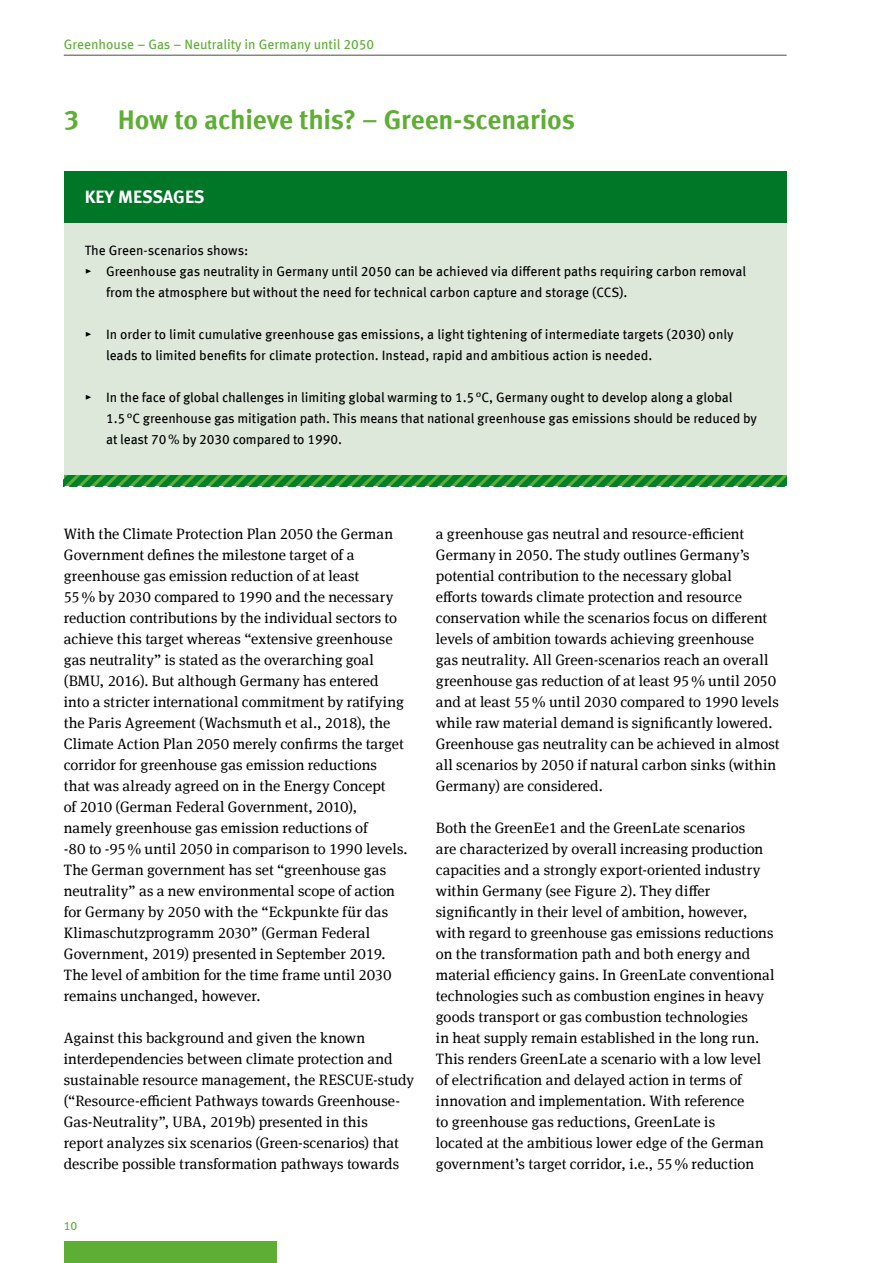
<style>
.page{position:relative;width:893px;height:1263px;background:#fff}
.page>*{position:absolute;margin:0;border:0;box-sizing:border-box;transform-origin:0 0}
.Innenseiten_P_Copytext{font:700 27px "Meta Offc";letter-spacing:-.01em;color:#5ead35}
.Infoboxen_H3_Head_Infobox{font:700 18px "Meta Offc";letter-spacing:-.01em;color:#fff}
.Innenseiten_P_Copytext-2{font:15px/21px "Meta Serif Offc";letter-spacing:.005em;color:#000}
.Infoboxen_P_Copy_Infobox_über_zwei_Spalt{font:13.5px/21px "Meta Offc";letter-spacing:-.005em;color:#000}
.t1{font:13.5px "Meta Offc";color:#5ead35}
.t2{font:12px "Meta Offc";color:#5ead35}
.s1{font-family:"Meta Serif Offc"}
</style>
<div class="page">
<div style="left:64px;top:1242px;width:212px;height:21px;background:#5ead35"></div>
<hr style="left:64px;top:55px;width:723px;height:1px;background:#4b4b4d">
<div style="left:64px;top:171px;width:723px;height:52px;background:#007627"></div>
<div style="left:64px;top:223px;width:723px;height:263px;background:#dee8da"></div>
<svg style="left:64px;top:476px;width:723px;height:10px;background:#1f8f2c"></svg>
<p class="t1" style="left:64px;top:36px;width:312px">Greenhouse – Gas – Neutrality in Germany until 2050</p>
<p class="Innenseiten_P_Copytext" style="left:64px;top:104px;width:17px">3</p>
<p class="Innenseiten_P_Copytext" style="left:118px;top:104px;width:459px">How to achieve this? – Green-scenarios</p>
<h3 class="Infoboxen_H3_Head_Infobox" style="left:85px;top:186px;width:121px">KEY MESSAGES</h3>
<p class="Infoboxen_P_Copy_Infobox_über_zwei_Spalt" style="left:85px;top:240px;width:165px">The Green-scenarios shows:</p>
<p class="Infoboxen_P_Copy_Infobox_über_zwei_Spalt" style="left:106px;top:261px;width:642px;text-indent:-21px"><span class="s1">▸</span> Greenhouse gas neutrality in Germany until 2050 can be achieved via different paths requiring carbon removal from the atmosphere but without the need for technical carbon capture and storage (CCS).</p>
<p class="Infoboxen_P_Copy_Infobox_über_zwei_Spalt" style="left:106px;top:324px;width:629px;text-indent:-21px"><span class="s1">▸</span> In order to limit cumulative greenhouse gas emissions, a light tightening of intermediate targets (2030) only leads to limited benefits for climate protection. Instead, rapid and ambitious action is needed.</p>
<p class="Infoboxen_P_Copy_Infobox_über_zwei_Spalt" style="left:106px;top:387px;width:652px;text-indent:-21px"><span class="s1">▸</span> In the face of global challenges in limiting global warming to 1.5°C, Germany ought to develop along a global<br>1.5°C greenhouse gas mitigation path. This means that national greenhouse gas emissions should be reduced by at least 70% by 2030 compared to 1990.</p>
<p class="Innenseiten_P_Copytext-2" style="left:64px;top:523px;width:345px">With the Climate Protection Plan 2050 the German Government defines the milestone target of a greenhouse gas emission reduction of at least<br>55% by 2030 compared to 1990 and the necessary reduction contributions by the individual sectors to achieve this target whereas “extensive greenhouse gas neutrality” is stated as the overarching goal (BMU, 2016). But although Germany has entered into a stricter international commitment by ratifying the Paris Agreement (Wachsmuth et al., 2018), the Climate Action Plan 2050 merely confirms the target corridor for greenhouse gas emission reductions<br>that was already agreed on in the Energy Concept<br>of 2010 (German Federal Government, 2010), namely greenhouse gas emission reductions of<br>-80 to -95% until 2050 in comparison to 1990 levels.<br>The German government has set “greenhouse gas neutrality” as a new environmental scope of action for Germany by 2050 with the “Eckpunkte für das Klimaschutzprogramm 2030” (German Federal Government, 2019) presented in September 2019.<br>The level of ambition for the time frame until 2030 remains unchanged, however.</p>
<p class="Innenseiten_P_Copytext-2" style="left:64px;top:1027px;width:352px">Against this background and given the known interdependencies between climate protection and sustainable resource management, the RESCUE-study (“Resource-efficient Pathways towards Greenhouse-Gas-Neutrality”, UBA, 2019b) presented in this<br>report analyzes six scenarios (Green-scenarios) that describe possible transformation pathways towards</p>
<p class="t2" style="left:64px;top:1218px;width:15px">10</p>
<p class="Innenseiten_P_Copytext-2" style="left:436px;top:523px;width:345px">a greenhouse gas neutral and resource-efficient Germany in 2050. The study outlines Germany’s potential contribution to the necessary global<br>efforts towards climate protection and resource conservation while the scenarios focus on different levels of ambition towards achieving greenhouse gas neutrality. All Green-scenarios reach an overall greenhouse gas reduction of at least 95% until 2050 and at least 55% until 2030 compared to 1990 levels while raw material demand is significantly lowered.<br>Greenhouse gas neutrality can be achieved in almost all scenarios by 2050 if natural carbon sinks (within Germany) are considered.</p>
<p class="Innenseiten_P_Copytext-2" style="left:436px;top:817px;width:340px">Both the GreenEe1 and the GreenLate scenarios<br>are characterized by overall increasing production capacities and a strongly export-oriented industry within Germany (see Figure 2). They differ significantly in their level of ambition, however, with regard to greenhouse gas emissions reductions on the transformation path and both energy and material efficiency gains. In GreenLate conventional technologies such as combustion engines in heavy goods transport or gas combustion technologies<br>in heat supply remain established in the long run.<br>This renders GreenLate a scenario with a low level of electrification and delayed action in terms of innovation and implementation. With reference<br>to greenhouse gas reductions, GreenLate is<br>located at the ambitious lower edge of the German government’s target corridor, i.e., 55% reduction</p>
</div>
